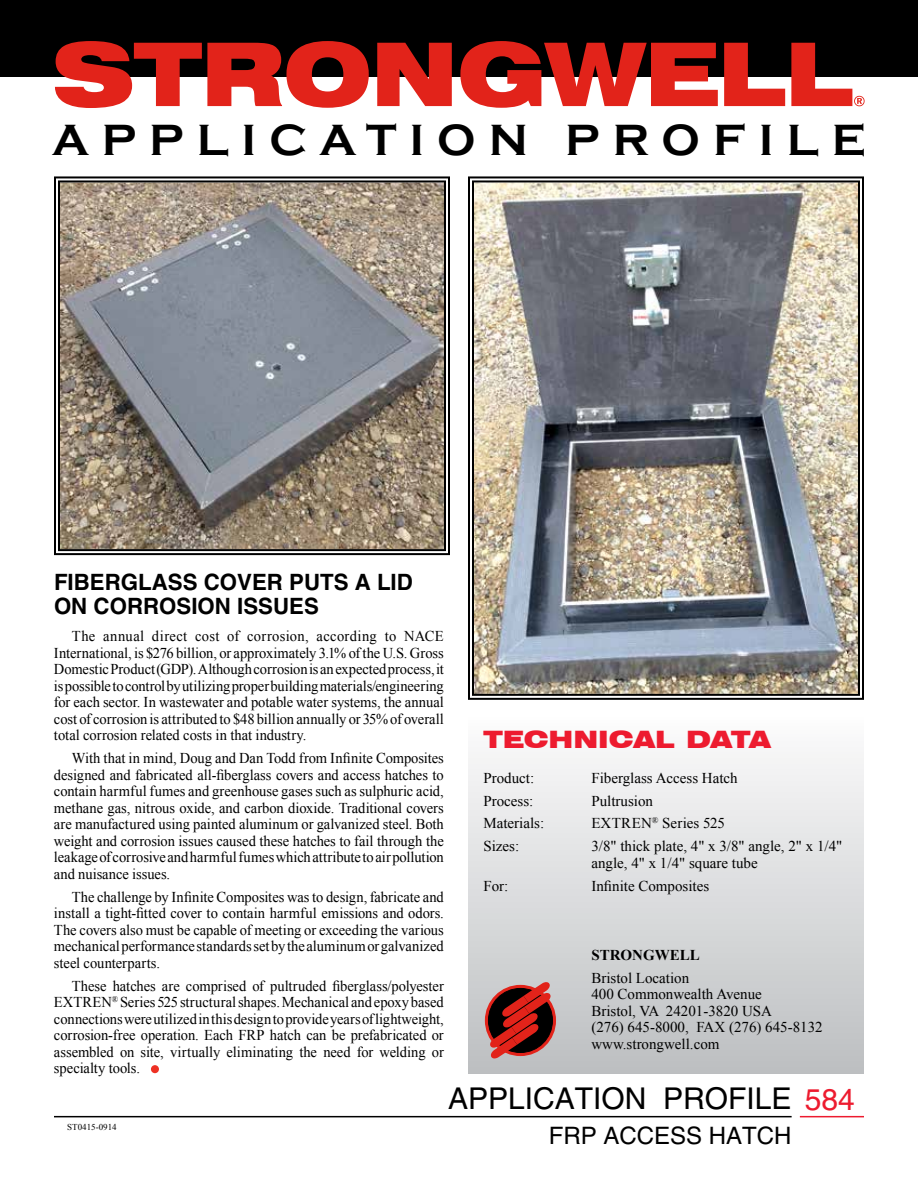
<style>
.page{position:relative;width:918px;height:1188px;background:#fff}
.page>*{position:absolute;margin:0;border:0;box-sizing:border-box;transform-origin:0 0}
.t1{font:700 45px "Copperplate Gothic";letter-spacing:.29em;color:#000}
.t2{font:30px "Helvetica";color:#000}
.t3{font:24px "Helvetica";color:#000}
.t4{font:900 expanded 24px "Swiss 721 BT";color:#ed1b2f}
.t5{font:700 22.5px/24px "Helvetica";color:#000}
.t6{font:15px/16.5px "Times New Roman";color:#000;text-align:justify}
.t7{font:700 15px "Times New Roman";color:#000}
.t8{font:9px "Times New Roman";color:#000}
.s1{color:#ed1b2f}
</style>
<div class="page">
<div style="left:0;top:0;width:918px;height:77px;background:#000"></div>
<svg style="left:55px;top:41px;width:314px;height:67px"></svg>
<svg style="left:377px;top:43px;width:75px;height:63px"></svg>
<svg style="left:460px;top:41px;width:258px;height:67px"></svg>
<svg style="left:724px;top:43px;width:61px;height:63px"></svg>
<svg style="left:791px;top:43px;width:74px;height:63px"></svg>
<hr style="left:54px;top:1116px;width:738px;height:1px;background:#000">
<hr style="left:800px;top:1116px;width:64px;height:1px;background:#ed1b2f">
<svg style="left:468px;top:176px;width:396px;height:524px"></svg>
<img style="left:471px;top:179px;width:390px;height:518px">
<svg style="left:54px;top:176px;width:396px;height:380px"></svg>
<svg style="left:57px;top:179px;width:390px;height:373px;background:#928c87"></svg>
<div style="left:151px;top:1065px;width:8px;height:8px;border:2px solid #ee3124;border-radius:50%"></div>
<div style="left:468px;top:714px;width:396px;height:359px;background:linear-gradient(to bottom,#fcfcfd,#bcbec0)"></div>
<svg style="left:487px;top:981px;width:67px;height:78px;background:#8b3935"></svg>
<h1 class="t1" style="left:52px;top:115px;width:815px">APPLICATION PROFILE</h1>
<h3 class="t5" style="left:54px;top:570px;width:360px">FIBERGLASS COVER PUTS A LID<br>ON CORROSION ISSUES</h3>
<p class="t6" style="left:54px;top:628px;width:391px;text-indent:18px">The annual direct cost of corrosion, according to NACE International, is $276 billion, or approximately 3.1% of the U.S. Gross Domestic Product (GDP). Although corrosion is an expected process, it is possible to control by utilizing proper building materials/engineering for each sector. In wastewater and potable water systems, the annual cost of corrosion is attributed to $48 billion annually or 35% of overall total corrosion related costs in that industry.</p>
<p class="t6" style="left:54px;top:750px;width:391px;text-indent:18px">With that in mind, Doug and Dan Todd from Infinite Composites designed and fabricated all-fiberglass covers and access hatches to contain harmful fumes and greenhouse gases such as sulphuric acid, methane gas, nitrous oxide, and carbon dioxide. Traditional covers are manufactured using painted aluminum or galvanized steel. Both weight and corrosion issues caused these hatches to fail through the leakage of corrosive and harmful fumes which attribute to air pollution and nuisance issues.</p>
<p class="t6" style="left:54px;top:888px;width:391px;text-indent:18px">The challenge by Infinite Composites was to design, fabricate and install a tight-fitted cover to contain harmful emissions and odors.<br>The covers also must be capable of meeting or exceeding the various mechanical performance standards set by the aluminum or galvanized steel counterparts.</p>
<p class="t6" style="left:54px;top:977px;width:391px;text-indent:18px">These hatches are comprised of pultruded fiberglass/polyester EXTREN<sup>®</sup> Series 525 structural shapes. Mechanical and epoxy based connections were utilized in this design to provide years of lightweight, corrosion-free operation. Each FRP hatch can be prefabricated or assembled on site, virtually eliminating the need for welding or specialty tools.</p>
<h3 class="t4" style="left:483px;top:725px;width:289px">TECHNICAL DATA</h3>
<p class="t6" style="left:483px;top:769px;width:52px">Product:</p>
<p class="t6" style="left:591px;top:769px;width:148px">Fiberglass Access Hatch</p>
<p class="t6" style="left:483px;top:792px;width:51px">Process:</p>
<p class="t6" style="left:591px;top:792px;width:63px">Pultrusion</p>
<p class="t6" style="left:483px;top:815px;width:62px">Materials:</p>
<p class="t6" style="left:591px;top:815px;width:135px">EXTREN<sup>®</sup> Series 525</p>
<p class="t6" style="left:483px;top:838px;width:37px">Sizes:</p>
<p class="t6" style="left:591px;top:838px;width:253px">3/8" thick plate, 4" x 3/8" angle, 2" x 1/4" angle, 4" x 1/4" square tube</p>
<p class="t6" style="left:483px;top:877px;width:27px">For:</p>
<p class="t6" style="left:591px;top:877px;width:119px">Infinite Composites</p>
<p class="t7" style="left:591px;top:944px;width:110px">STRONGWELL</p>
<p class="t6" style="left:591px;top:969px;width:233px;text-align:left">Bristol Location<br>400 Commonwealth Avenue<br>Bristol, VA 24201-3820 USA<br>(276) 645-8000, FAX (276) 645-8132 www.strongwell.com</p>
<p class="t8" style="left:67px;top:1121px;width:51px">ST0415-0914</p>
<h2 class="t2" style="left:448px;top:1081px;width:408px">APPLICATION PROFILE <span class="s1">584</span></h2>
<h3 class="t3" style="left:549px;top:1122px;width:244px">FRP ACCESS HATCH</h3>
</div>
